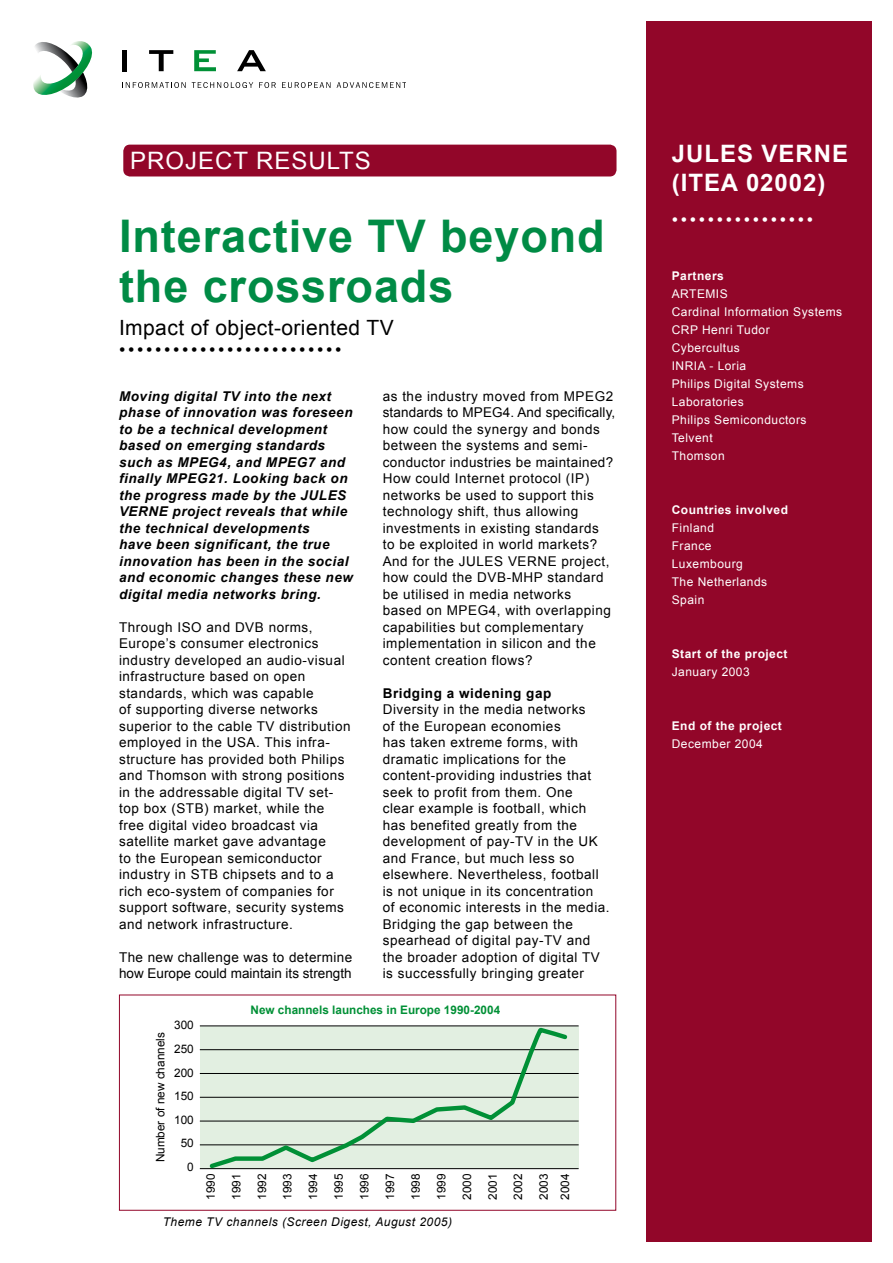
<style>
.page{position:relative;width:893px;height:1263px;background:#fff}
.page>*{position:absolute;margin:0;border:0;box-sizing:border-box;transform-origin:0 0}
.t1{font:700 45px/49.5px "Arial";letter-spacing:.02em;color:#008b45}
.t2{font:700 24px/28.8px "Arial";letter-spacing:.04em;color:#fff}
.t3{font:24px "Arial";letter-spacing:.04em;color:#fff}
.t4{font:21px "Arial";letter-spacing:.02em;color:#000}
.t5{font:18px "Arial";color:#000}
.t6{font:18px "Arial";color:#fff}
.t7{font:13.5px/16.5px "Arial";letter-spacing:.04em;color:#000}
.t8{font:italic 700 13.5px/16.5px "Arial";letter-spacing:.04em;color:#000}
.t9{font:13.5px/16.5px "Arial";color:#000}
.t10{font:700 13.5px "Arial";letter-spacing:.04em;color:#000}
.t11{font:12px/18px "Arial";letter-spacing:.04em;color:#fff}
.t12{font:700 12px "Arial";letter-spacing:.04em;color:#fff}
.t13{font:italic 12px "Arial";letter-spacing:.04em;color:#000}
.t14{font:11.7px/25.7px "Arial";color:#000;text-align:right}
.t15{font:700 11.7px "Arial";color:#009036}
</style>
<div class="page">
<div style="left:646px;top:21px;width:226px;height:1221px;background:#920629"></div>
<div style="left:123px;top:145px;width:493px;height:31px;background:#920629;border-radius:7px"></div>
<svg style="left:122px;top:82px;width:64px;height:6px"></svg>
<svg style="left:192px;top:82px;width:61px;height:6px"></svg>
<svg style="left:259px;top:82px;width:17px;height:6px"></svg>
<svg style="left:282px;top:82px;width:48px;height:6px"></svg>
<svg style="left:337px;top:82px;width:69px;height:6px"></svg>
<div style="left:122px;top:50px;width:5px;height:21px;background:#000"></div>
<svg style="left:149px;top:50px;width:24px;height:21px"></svg>
<svg style="left:237px;top:50px;width:29px;height:21px"></svg>
<svg style="left:194px;top:50px;width:22px;height:21px"></svg>
<svg style="left:33px;top:41px;width:60px;height:57px"></svg>
<div style="left:200px;top:1026px;width:379px;height:143px;background:#e2efe1"></div>
<hr style="left:200px;top:1168px;width:379px;height:1px;background:#000">
<hr style="left:200px;top:1025px;width:379px;height:1px;background:#000">
<hr style="left:200px;top:1049px;width:379px;height:1px;background:#000">
<hr style="left:200px;top:1073px;width:379px;height:1px;background:#000">
<hr style="left:200px;top:1097px;width:379px;height:1px;background:#000">
<hr style="left:200px;top:1121px;width:379px;height:1px;background:#000">
<hr style="left:200px;top:1144px;width:379px;height:1px;background:#000">
<svg style="left:206px;top:1027px;width:363px;height:143px"></svg>
<div style="left:119px;top:995px;width:497px;height:216px;border:1px solid #920629"></div>
<h2 class="t3" style="left:130px;top:145px;width:242px">PROJECT RESULTS</h2>
<h2 class="t2" style="left:672px;top:140px;width:178px">JULES VERNE (ITEA 02002)</h2>
<h3 class="t6" style="left:672px;top:208px;width:143px">••••••••••••••••</h3>
<h1 class="t1" style="left:119px;top:213px;width:487px">Interactive TV beyond the crossroads</h1>
<h3 class="t4" style="left:119px;top:314px;width:276px">Impact of object-oriented TV</h3>
<h3 class="t5" style="left:119px;top:338px;width:224px">•••••••••••••••••••••••••</h3>
<p class="t8" style="left:119px;top:388px;width:235px">Moving digital TV into the next phase of innovation was foreseen to be a technical development based on emerging standards such as MPEG4, and MPEG7 and finally MPEG21. Looking back on the progress made by the JULES<br>VERNE project reveals that while the technical developments<br>have been significant, the true innovation has been in the social and economic changes these new digital media networks bring.</p>
<p class="t7" style="left:119px;top:619px;width:233px">Through ISO and DVB norms,<br>Europe’s consumer electronics industry developed an audio-visual infrastructure based on open standards, which was capable<br>of supporting diverse networks superior to the cable TV distribution employed in the USA. This infra&shy;structure has provided both Philips and Thomson with strong positions in the addressable digital TV set&shy;top box (STB) market, while the free digital video broadcast via satellite market gave advantage<br>to the European semiconductor industry in STB chipsets and to a rich eco-system of companies for support software, security systems and network infrastructure.</p>
<p class="t9" style="left:119px;top:949px;width:235px">The new challenge was to determine how Europe could maintain its strength</p>
<p class="t12" style="left:672px;top:268px;width:54px">Partners</p>
<p class="t11" style="left:672px;top:285px;width:172px">ARTEMIS<br>Cardinal Information Systems<br>CRP Henri Tudor<br>Cybercultus<br>INRIA - Loria<br>Philips Digital Systems<br>Laboratories<br>Philips Semiconductors<br>Telvent<br>Thomson</p>
<p class="t7" style="left:383px;top:388px;width:234px">as the industry moved from MPEG2 standards to MPEG4. And specifically, how could the synergy and bonds between the systems and semi&shy;conductor industries be maintained?<br>How could Internet protocol (IP) networks be used to support this technology shift, thus allowing investments in existing standards<br>to be exploited in world markets?<br>And for the JULES VERNE project, how could the DVB-MHP standard be utilised in media networks<br>based on MPEG4, with overlapping capabilities but complementary implementation in silicon and the content creation flows?</p>
<p class="t10" style="left:383px;top:684px;width:170px">Bridging a widening gap</p>
<p class="t7" style="left:383px;top:701px;width:228px">Diversity in the media networks<br>of the European economies<br>has taken extreme forms, with dramatic implications for the content-providing industries that seek to profit from them. One<br>clear example is football, which has benefited greatly from the development of pay-TV in the UK and France, but much less so elsewhere. Nevertheless, football is not unique in its concentration<br>of economic interests in the media.<br>Bridging the gap between the spearhead of digital pay-TV and the broader adoption of digital TV is successfully bringing greater</p>
<p class="t12" style="left:672px;top:502px;width:118px">Countries involved</p>
<p class="t11" style="left:672px;top:519px;width:97px">Finland<br>France<br>Luxembourg<br>The Netherlands<br>Spain</p>
<p class="t12" style="left:672px;top:646px;width:117px">Start of the project</p>
<p class="t11" style="left:672px;top:663px;width:79px">January 2003</p>
<p class="t12" style="left:672px;top:718px;width:112px">End of the project</p>
<p class="t11" style="left:672px;top:735px;width:93px">December 2004</p>
<p class="t14" style="left:174px;top:1012px;width:21px">300</p>
<p class="t14" style="left:148px;top:1162px;width:132px;rotate:-90deg">Number of new channels</p>
<p class="t14" style="left:174px;top:1037px;width:21px;line-height:23.5px">250<br>200<br>150<br>100<br>50<br>0</p>
<p class="t15" style="left:251px;top:1003px;width:251px">New channels launches in Europe 1990-2004</p>
<p class="t14" style="left:198px;top:1199px;width:28px;text-align:justify;rotate:-90deg">1990<br>1991<br>1992<br>1993<br>1994<br>1995<br>1996<br>1997<br>1998<br>1999<br>2000<br>2001<br>2002<br>2003</p>
<p class="t14" style="left:552px;top:1199px;width:28px;rotate:-90deg">2004</p>
<p class="t13" style="left:163px;top:1214px;width:291px">Theme TV channels (Screen Digest, August 2005)</p>
</div>
